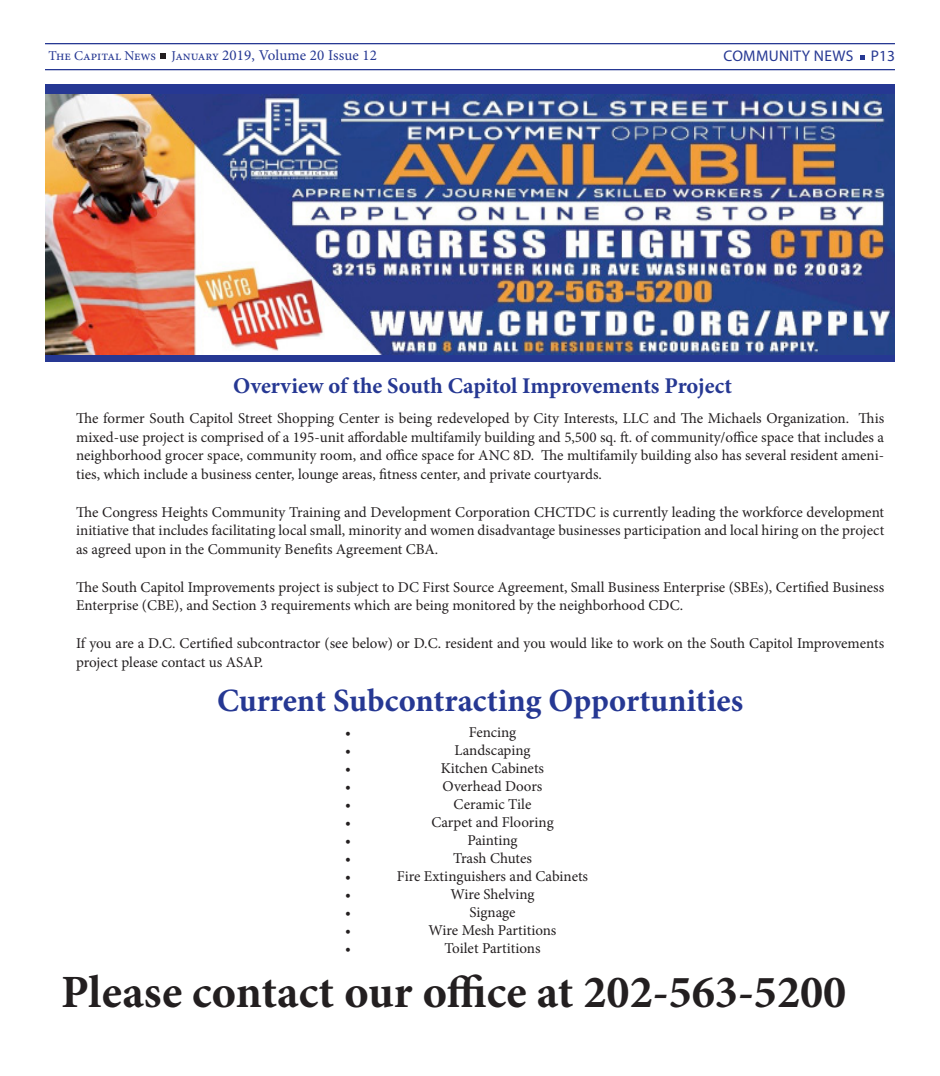
<style>
.page{position:relative;width:940px;height:1076px;background:#fff}
.page>*{position:absolute;margin:0;border:0;box-sizing:border-box;transform-origin:0 0}
.t1{font:700 46.25px "Minion Pro";color:#231f20}
.t2{font:700 32.5px "Minion Pro";letter-spacing:-.005em;color:#263893}
.t3{font:700 22.5px "Minion Pro";letter-spacing:-.005em;color:#263893}
.t4{font:15.5px "Myriad Pro";letter-spacing:.02em;color:#263893}
.Body_TEXT{font:15px/18.8px "Minion Pro";color:#231f20;text-align:justify}
.t5{font:13.5px "Minion Pro";letter-spacing:-.01em;color:#263893}
.s1{font-size:15px}
</style>
<div class="page">
<hr style="left:45px;top:43px;width:850px;height:1px;background:#263893">
<hr style="left:45px;top:69px;width:850px;height:1px;background:#263893">
<svg style="left:860px;top:55px;width:4px;height:5px"></svg>
<div style="left:45px;top:84px;width:850px;height:278px;background:#263893"></div>
<img style="left:45px;top:94px;width:850px;height:261px">
<svg style="left:160px;top:54px;width:6px;height:5px"></svg>
<p class="t5" style="left:49px;top:47px;width:330px">The Capital News January <span class="s1">2019, Volume 20 Issue 12</span></p>
<p class="t4" style="left:723px;top:47px;width:173px">COMMUNITY NEWS P13</p>
<p class="t3" style="left:233px;top:370px;width:500px">Overview of the South Capitol Improvements Project</p>
<p class="Body_TEXT" style="left:76px;top:409px;width:809px">The former South Capitol Street Shopping Center is being redeveloped by City Interests, LLC and The Michaels Organization. This mixed-use project is comprised of a 195-unit affordable multifamily building and 5,500 sq. ft. of community/office space that includes a neighborhood grocer space, community room, and office space for ANC 8D. The multifamily building also has several resident ameni&shy;ties, which include a business center, lounge areas, fitness center, and private courtyards.</p>
<p class="Body_TEXT" style="left:76px;top:503px;width:809px">The Congress Heights Community Training and Development Corporation CHCTDC is currently leading the workforce development initiative that includes facilitating local small, minority and women disadvantage businesses participation and local hiring on the project as agreed upon in the Community Benefits Agreement CBA.</p>
<p class="Body_TEXT" style="left:76px;top:578px;width:809px">The South Capitol Improvements project is subject to DC First Source Agreement, Small Business Enterprise (SBEs), Certified Business<br>Enterprise (CBE), and Section 3 requirements which are being monitored by the neighborhood CDC.</p>
<p class="Body_TEXT" style="left:76px;top:634px;width:809px">If you are a D.C. Certified subcontractor (see below) or D.C. resident and you would like to work on the South Capitol Improvements project please contact us ASAP.</p>
<p class="t2" style="left:217px;top:678px;width:527px">Current Subcontracting Opportunities</p>
<p class="Body_TEXT" style="left:345px;top:723px;width:7px">•</p>
<p class="Body_TEXT" style="left:468px;top:723px;width:49px">Fencing</p>
<p class="Body_TEXT" style="left:345px;top:741px;width:7px">•</p>
<p class="Body_TEXT" style="left:454px;top:741px;width:77px">Landscaping</p>
<p class="Body_TEXT" style="left:345px;top:759px;width:7px">•</p>
<p class="Body_TEXT" style="left:441px;top:759px;width:105px">Kitchen Cabinets</p>
<p class="Body_TEXT" style="left:345px;top:777px;width:7px">•</p>
<p class="Body_TEXT" style="left:442px;top:777px;width:101px">Overhead Doors</p>
<p class="Body_TEXT" style="left:345px;top:795px;width:7px">•</p>
<p class="Body_TEXT" style="left:453px;top:795px;width:79px">Ceramic Tile</p>
<p class="Body_TEXT" style="left:345px;top:813px;width:7px">•</p>
<p class="Body_TEXT" style="left:431px;top:813px;width:124px">Carpet and Flooring</p>
<p class="Body_TEXT" style="left:345px;top:831px;width:7px">•</p>
<p class="Body_TEXT" style="left:467px;top:831px;width:52px">Painting</p>
<p class="Body_TEXT" style="left:345px;top:849px;width:7px">•</p>
<p class="Body_TEXT" style="left:453px;top:849px;width:80px">Trash Chutes</p>
<p class="Body_TEXT" style="left:345px;top:867px;width:7px">•</p>
<p class="Body_TEXT" style="left:397px;top:867px;width:193px">Fire Extinguishers and Cabinets</p>
<p class="Body_TEXT" style="left:345px;top:885px;width:7px">•</p>
<p class="Body_TEXT" style="left:450px;top:885px;width:86px">Wire Shelving</p>
<p class="Body_TEXT" style="left:345px;top:903px;width:7px">•</p>
<p class="Body_TEXT" style="left:469px;top:903px;width:48px">Signage</p>
<p class="Body_TEXT" style="left:345px;top:921px;width:7px">•</p>
<p class="Body_TEXT" style="left:428px;top:921px;width:129px">Wire Mesh Partitions</p>
<p class="Body_TEXT" style="left:345px;top:939px;width:7px">•</p>
<p class="Body_TEXT" style="left:444px;top:939px;width:97px">Toilet Partitions</p>
<p class="t1" style="left:61px;top:960px;width:786px">Please contact our office at 202-563-5200</p>
</div>
